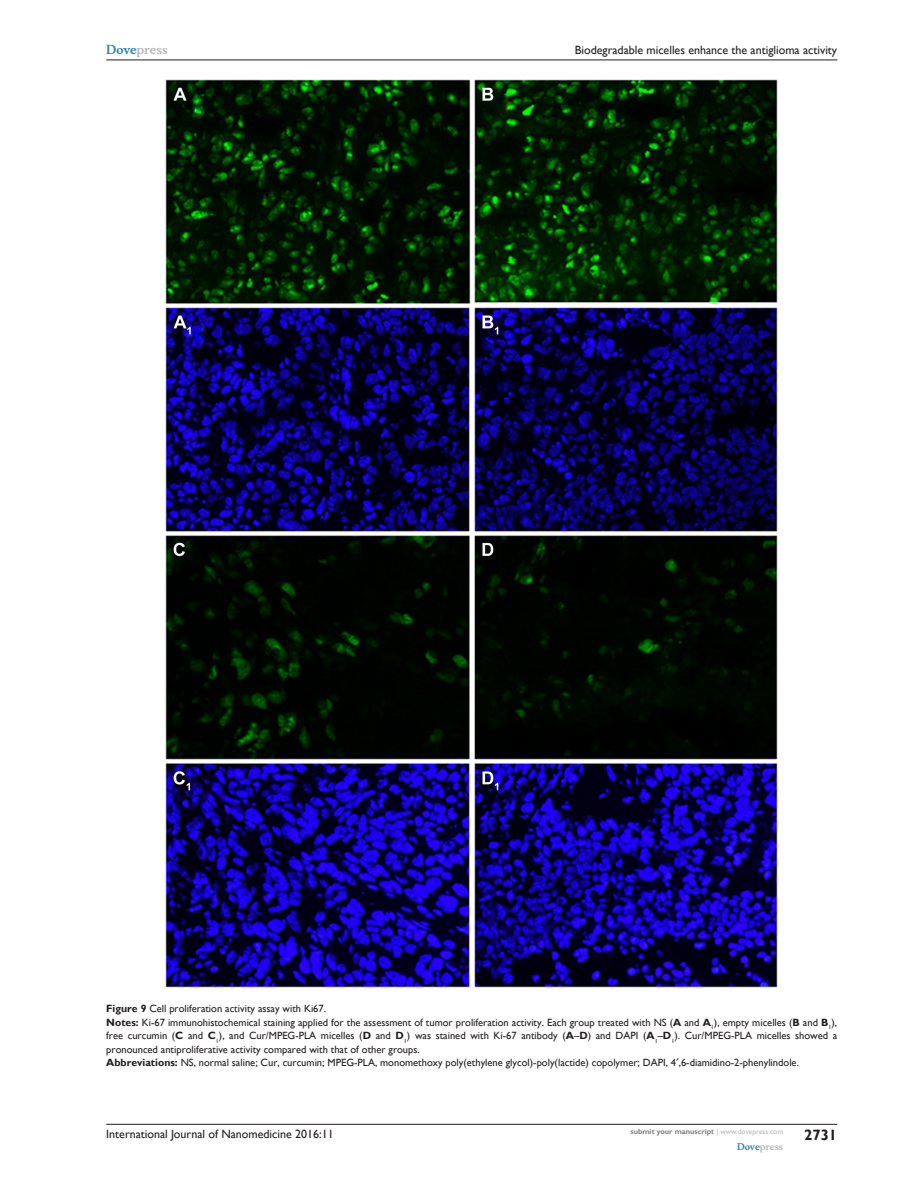
<style>
.page{position:relative;width:918px;height:1188px;background:#fff}
.page>*{position:absolute;margin:0;border:0;box-sizing:border-box;transform-origin:0 0}
.t1{font:700 15px "Gill Sans";color:#231f20}
.t2{font:12px "Gill Sans";color:#231f20}
.t3{font:700 12px "Musee";color:#b8b9bc}
.FigSNRI{font:10.5px/13.5px "Gill Sans";color:#231f20;text-align:justify}
.FigC{font:10.5px "Gill Sans";color:#231f20}
.t4{font:700 9px "Musee";color:#b8b9bc}
.t5{font:700 7.5px "Gill Sans";color:#808285}
.s1{color:#3485ae}
.s2{font-weight:700}
.s3{font-weight:400;color:#b8b9bc}
</style>
<div class="page">
<hr style="left:106px;top:1124px;width:731px;height:1px;background:#231f20">
<hr style="left:106px;top:60px;width:731px;height:1px;background:#231f20">
<img style="left:166px;top:80px;width:612px;height:908px">
<p class="t3" style="left:106px;top:43px;width:63px"><span class="s1">Dove</span>press</p>
<p class="t2" style="left:575px;top:43px;width:264px">Biodegradable micelles enhance the antiglioma activity</p>
<p class="FigC" style="left:106px;top:1003px;width:221px"><span class="s2">Figure 9</span> Cell proliferation activity assay with Ki67.</p>
<p class="FigSNRI" style="left:106px;top:1016px;width:732px"><span class="s2">Notes:</span> Ki-67 immunohistochemical staining applied for the assessment of tumor proliferation activity. Each group treated with NS (<span class="s2">A</span> and <span class="s2">A</span><sub>1</sub>), empty micelles (<span class="s2">B</span> and <span class="s2">B</span><sub>1</sub>), free curcumin (<span class="s2">C</span> and <span class="s2">C</span><sub>1</sub>), and Cur/MPEG-PLA micelles (<span class="s2">D</span> and <span class="s2">D</span><sub>1</sub>) was stained with Ki-67 antibody (<span class="s2">A</span>–<span class="s2">D</span>) and DAPI (<span class="s2">A</span><sub>1</sub>–<span class="s2">D</span><sub>1</sub>). Cur/MPEG-PLA micelles showed a pronounced antiproliferative activity compared with that of other groups.</p>
<p class="FigSNRI" style="left:106px;top:1056px;width:694px"><span class="s2">Abbreviations:</span> NS, normal saline; Cur, curcumin; MPEG-PLA, monomethoxy poly(ethylene glycol)-poly(lactide) copolymer; DAPI, 4 ,6-diamidino-2-phenylindole.</p>
<p class="t2" style="left:106px;top:1127px;width:229px">International Journal of Nanomedicine 2016:11</p>
<p class="t5" style="left:631px;top:1127px;width:154px">submit your manuscript <span class="s3">| www.dovepress.com</span></p>
<p class="t4" style="left:737px;top:1141px;width:48px"><span class="s1">Dove</span>press</p>
<h1 class="t1" style="left:804px;top:1126px;width:35px">2731</h1>
</div>
